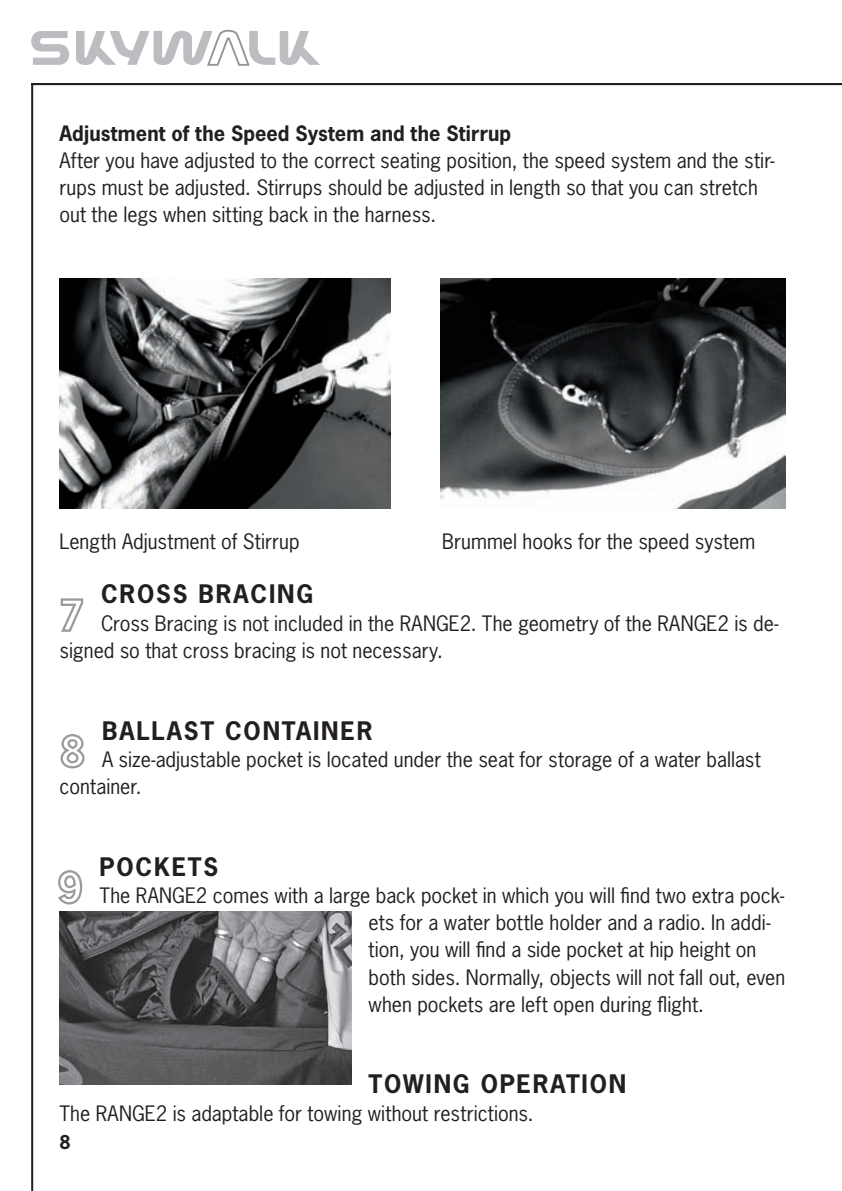
<style>
.page{position:relative;width:842px;height:1191px;background:#fff}
.page>*{position:absolute;margin:0;border:0;box-sizing:border-box;transform-origin:0 0}
.t1{font:700 24px "News Gothic";letter-spacing:.075em;color:#231f20}
.t2{font:20px/27.2px "News Gothic";color:#231f20}
.t3{font:700 20px "News Gothic";letter-spacing:.005em;color:#231f20}
.t4{font:700 18px "News Gothic";color:#231f20}
.s1{color:#fff}
</style>
<div class="page">
<hr style="left:31px;top:83px;width:2px;height:1108px;background:#231f20">
<svg style="left:31px;top:31px;width:38px;height:34px"></svg>
<svg style="left:76px;top:29px;width:244px;height:37px"></svg>
<hr style="left:31px;top:83px;width:811px;height:2px;background:#231f20">
<img style="left:60px;top:911px;width:291px;height:174px">
<img style="left:60px;top:279px;width:331px;height:229px">
<img style="left:441px;top:279px;width:344px;height:229px">
<svg style="left:60px;top:598px;width:24px;height:34px"></svg>
<svg style="left:60px;top:734px;width:25px;height:35px"></svg>
<svg style="left:58px;top:870px;width:25px;height:35px"></svg>
<p class="t3" style="left:60px;top:120px;width:453px">ADJUSTMENT OF THE SPEED SYSTEM AND THE STIRRUP</p>
<p class="t2" style="left:60px;top:146px;width:717px">After you have adjusted to the correct seating position, the speed system and the stir&shy;rups must be adjusted. Stirrups should be adjusted in length so that you can stretch out the legs when sitting back in the harness.</p>
<p class="t2" style="left:60px;top:527px;width:242px">Length Adjustment of Stirrup</p>
<p class="t2" style="left:442px;top:527px;width:314px">Brummel hooks for the speed system</p>
<p class="t1" style="left:101px;top:578px;width:63px">CROSS</p>
<p class="t1" style="left:199px;top:578px;width:114px">BRACING</p>
<p class="t2" style="left:60px;top:609px;width:720px;text-indent:42px">Cross Bracing is not included in the RANGE2. The geometry of the RANGE2 is de&shy;signed so that cross bracing is not necessary.</p>
<p class="t1" style="left:102px;top:714px;width:272px">BALLAST CONTAINER</p>
<p class="t2" style="left:60px;top:745px;width:703px;text-indent:42px">A size-adjustable pocket is located under the seat for storage of a water ballast container.</p>
<p class="t1" style="left:100px;top:850px;width:117px">POCKETS</p>
<p class="t2" style="left:369px;top:881px;width:418px;text-indent:-269px">The RANGE2 comes with a large back pocket in which you will find two extra pock&shy;ets for a water bottle holder and a radio. In addi&shy;tion, you will find a side pocket at hip height on both sides. Normally, objects will not fall out, even when pockets are left open during flight.</p>
<p class="t1" style="left:369px;top:1068px;width:259px">TOWING OPERATION</p>
<p class="t2" style="left:60px;top:1098px;width:475px">The RANGE2 is adaptable for towing without restrictions.</p>
<p class="t4" style="left:60px;top:1130px;width:25px">8<span class="s1">8</span></p>
</div>
